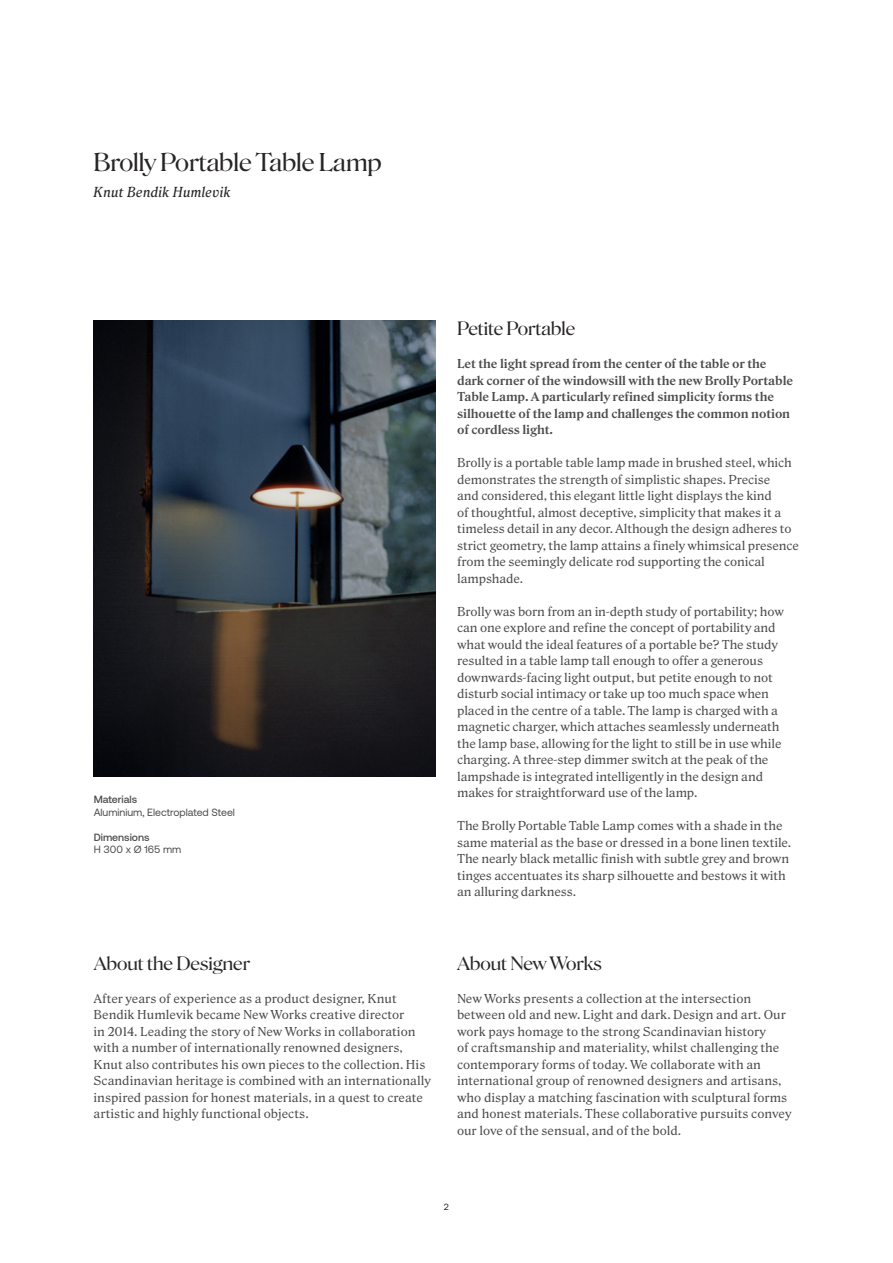
<style>
.page{position:relative;width:893px;height:1263px;background:#fff}
.page>*{position:absolute;margin:0;border:0;box-sizing:border-box;transform-origin:0 0}
.S20_Overskrift{font:24px "Roslindale Display";color:#282526}
.S20_Underoverskrift{font:18px "Roslindale Display";color:#282526}
.S20_Underoverskrift-2{font:italic 13.5px "Roslindale Text";color:#282526}
.S20_Brødtekst{font:12px/16.5px "Roslindale Text";letter-spacing:-.01em;color:#4b4c4d}
.S20_Brødtekst-2{font:700 12px/16.5px "Roslindale Text";letter-spacing:-.01em;color:#4b4c4d}
.t1{font:10.5px "Aeonik";color:#4b4c4d}
.t2{font:500 10.5px "Aeonik";color:#4b4c4d}
.t3{font:9px "Aeonik";color:#231f20}
</style>
<div class="page">
<img style="left:94px;top:320px;width:342px;height:457px">
<p class="S20_Overskrift" style="left:94px;top:143px;width:290px">Brolly Portable Table Lamp</p>
<p class="S20_Underoverskrift-2" style="left:94px;top:181px;width:139px">Knut Bendik Humlevik</p>
<p class="t2" style="left:94px;top:793px;width:45px">Materials</p>
<p class="t1" style="left:94px;top:806px;width:143px">Aluminium, Electroplated Steel</p>
<p class="t2" style="left:94px;top:831px;width:57px">Dimensions</p>
<p class="t1" style="left:94px;top:844px;width:89px">H 300 x Ø 165 mm</p>
<p class="S20_Underoverskrift" style="left:94px;top:948px;width:158px">About the Designer</p>
<p class="S20_Brødtekst" style="left:94px;top:989px;width:339px">After years of experience as a product designer, Knut Bendik Humlevik became New Works creative director<br>in 2014. Leading the story of New Works in collaboration with a number of internationally renowned designers, Knut also contributes his own pieces to the collection. His Scandinavian heritage is combined with an internationally inspired passion for honest materials, in a quest to create artistic and highly functional objects.</p>
<p class="S20_Underoverskrift" style="left:457px;top:314px;width:120px">Petite Portable</p>
<p class="S20_Brødtekst-2" style="left:457px;top:355px;width:337px">Let the light spread from the center of the table or the dark corner of the windowsill with the new Brolly Portable Table Lamp. A particularly refined simplicity forms the silhouette of the lamp and challenges the common notion of cordless light.</p>
<p class="S20_Brødtekst" style="left:457px;top:454px;width:343px">Brolly is a portable table lamp made in brushed steel, which demonstrates the strength of simplistic shapes. Precise<br>and considered, this elegant little light displays the kind<br>of thoughtful, almost deceptive, simplicity that makes it a timeless detail in any decor. Although the design adheres to strict geometry, the lamp attains a finely whimsical presence from the seemingly delicate rod supporting the conical lampshade.</p>
<p class="S20_Brødtekst" style="left:457px;top:603px;width:328px">Brolly was born from an in-depth study of portability; how can one explore and refine the concept of portability and what would the ideal features of a portable be? The study resulted in a table lamp tall enough to offer a generous downwards-facing light output, but petite enough to not disturb social intimacy or take up too much space when placed in the centre of a table. The lamp is charged with a magnetic charger, which attaches seamlessly underneath the lamp base, allowing for the light to still be in use while charging. A three-step dimmer switch at the peak of the lampshade is integrated intelligently in the design and makes for straightforward use of the lamp.</p>
<p class="S20_Brødtekst" style="left:457px;top:817px;width:336px">The Brolly Portable Table Lamp comes with a shade in the same material as the base or dressed in a bone linen textile.<br>The nearly black metallic finish with subtle grey and brown tinges accentuates its sharp silhouette and bestows it with an alluring darkness.</p>
<p class="S20_Underoverskrift" style="left:457px;top:948px;width:146px">About New Works</p>
<p class="S20_Brødtekst" style="left:457px;top:989px;width:336px">New Works presents a collection at the intersection between old and new. Light and dark. Design and art. Our work pays homage to the strong Scandinavian history<br>of craftsmanship and materiality, whilst challenging the contemporary forms of today. We collaborate with an international group of renowned designers and artisans, who display a matching fascination with sculptural forms and honest materials. These collaborative pursuits convey our love of the sensual, and of the bold.</p>
<p class="t3" style="left:444px;top:1202px;width:7px">2</p>
</div>
